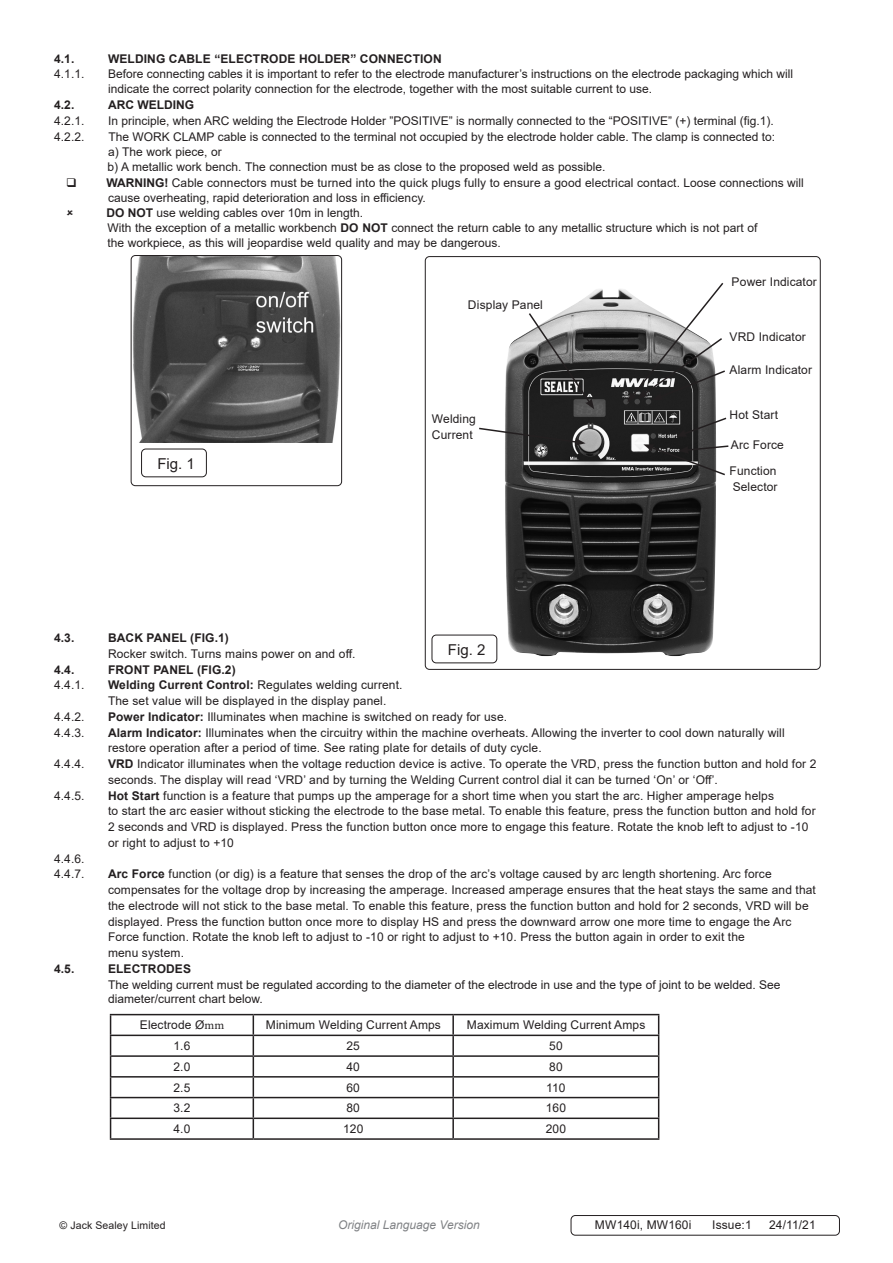
<style>
.page{position:relative;width:893px;height:1263px;background:#fff}
.page>*{position:absolute;margin:0;border:0;box-sizing:border-box;transform-origin:0 0}
.t1{font:15px "Arial";color:#231f20}
.Body{font:12px/15.8px "Arial";letter-spacing:.01em;color:#231f20}
.t2{font:700 12px "Arial";letter-spacing:.01em;color:#231f20}
.Body__Footer{font:12px "Arial";letter-spacing:.01em;color:#231f20}
.t3{font:italic 12px "Arial";color:#808285}
.Body__Justified__7pt{font:10.5px "Arial";letter-spacing:.01em;color:#231f20}
.s1{font-weight:700}
.s2{font-family:"Minion Pro"}
</style>
<div class="page">
<div style="left:141px;top:449px;width:66px;height:28px;border:1px solid #231f20;border-radius:4px"></div>
<div style="left:571px;top:1215px;width:269px;height:20px;border:1px solid #231f20;border-radius:4px"></div>
<img style="left:505px;top:289px;width:211px;height:368px">
<div style="left:432px;top:635px;width:65px;height:28px;border:1px solid #231f20;border-radius:4px"></div>
<svg style="left:479px;top:427px;width:106px;height:19px"></svg>
<svg style="left:627px;top:283px;width:98px;height:119px"></svg>
<svg style="left:676px;top:416px;width:51px;height:21px"></svg>
<svg style="left:527px;top:311px;width:67px;height:98px;background:#696969"></svg>
<img style="left:131px;top:256px;width:209px;height:187px">
<div style="left:131px;top:255px;width:211px;height:231px;border:1px solid #231f20;border-radius:4px"></div>
<svg style="left:643px;top:444px;width:86px;height:32px"></svg>
<hr style="left:110px;top:1014px;width:143px;height:1px;background:#231f20">
<hr style="left:253px;top:1014px;width:200px;height:1px;background:#231f20">
<hr style="left:453px;top:1014px;width:206px;height:1px;background:#231f20">
<hr style="left:110px;top:1034px;width:143px;height:2px;background:#231f20">
<hr style="left:253px;top:1034px;width:200px;height:2px;background:#231f20">
<hr style="left:453px;top:1034px;width:206px;height:2px;background:#231f20">
<hr style="left:110px;top:1055px;width:143px;height:2px;background:#231f20">
<hr style="left:253px;top:1055px;width:200px;height:2px;background:#231f20">
<hr style="left:453px;top:1055px;width:206px;height:2px;background:#231f20">
<svg style="left:452px;top:1015px;width:2px;height:61px"></svg>
<hr style="left:110px;top:1076px;width:143px;height:1px;background:#231f20">
<hr style="left:253px;top:1076px;width:200px;height:1px;background:#231f20">
<hr style="left:453px;top:1076px;width:206px;height:1px;background:#231f20">
<hr style="left:452px;top:1077px;width:2px;height:20px;background:#231f20">
<hr style="left:110px;top:1097px;width:143px;height:1px;background:#231f20">
<hr style="left:253px;top:1097px;width:200px;height:1px;background:#231f20">
<hr style="left:453px;top:1097px;width:206px;height:1px;background:#231f20">
<hr style="left:110px;top:1117px;width:143px;height:2px;background:#231f20">
<svg style="left:110px;top:1015px;width:1px;height:123px"></svg>
<hr style="left:253px;top:1117px;width:200px;height:2px;background:#231f20">
<svg style="left:253px;top:1015px;width:1px;height:123px"></svg>
<hr style="left:453px;top:1117px;width:206px;height:2px;background:#231f20">
<svg style="left:452px;top:1098px;width:2px;height:40px"></svg>
<svg style="left:658px;top:1015px;width:1px;height:123px"></svg>
<hr style="left:110px;top:1138px;width:143px;height:2px;background:#231f20">
<hr style="left:253px;top:1138px;width:200px;height:2px;background:#231f20">
<hr style="left:453px;top:1138px;width:206px;height:2px;background:#231f20">
<p class="t2" style="left:54px;top:50px;width:22px">4.1.</p>
<p class="t2" style="left:108px;top:50px;width:335px">WELDING CABLE “ELECTRODE HOLDER” CONNECTION</p>
<p class="Body" style="left:54px;top:66px;width:32px">4.1.1.</p>
<p class="Body" style="left:108px;top:66px;width:687px">Before connecting cables it is important to refer to the electrode manufacturer’s instructions on the electrode packaging which will indicate the correct polarity connection for the electrode, together with the most suitable current to use.</p>
<p class="t2" style="left:54px;top:97px;width:22px">4.2.</p>
<p class="t2" style="left:108px;top:97px;width:87px">ARC WELDING</p>
<p class="Body" style="left:54px;top:113px;width:32px">4.2.1.</p>
<p class="Body" style="left:108px;top:113px;width:667px">In principle, when ARC welding the Electrode Holder ”POSITIVE” is normally connected to the “POSITIVE” (+) terminal (fig.1).</p>
<p class="Body" style="left:54px;top:129px;width:32px">4.2.2.</p>
<p class="Body" style="left:109px;top:129px;width:668px">The WORK CLAMP cable is connected to the terminal not occupied by the electrode holder cable. The clamp is connected to:</p>
<p class="Body" style="left:108px;top:144px;width:115px">a) The work piece, or</p>
<p class="Body" style="left:108px;top:159px;width:500px">b) A metallic work bench. The connection must be as close to the proposed weld as possible.</p>
<p class="Body" style="left:106px;top:175px;width:699px;line-height:15px"><span class="s1">WARNING!</span> Cable connectors must be turned into the quick plugs fully to ensure a good electrical contact. Loose connections will cause overheating, rapid deterioration and loss in efficiency.</p>
<p class="Body" style="left:106px;top:204px;width:258px"><span class="s1">DO NOT</span> use welding cables over 10m in length.</p>
<p class="Body" style="left:108px;top:220px;width:651px;line-height:15px">With the exception of a metallic workbench <span class="s1">DO NOT</span> connect the return cable to any metallic structure which is not part of the workpiece, as this will jeopardise weld quality and may be dangerous.</p>
<p class="t1" style="left:157px;top:454px;width:39px">Fig. 1</p>
<p class="Body" style="left:468px;top:296px;width:77px">Display Panel</p>
<p class="Body" style="left:432px;top:411px;width:46px">Welding</p>
<p class="Body" style="left:432px;top:427px;width:42px">Current</p>
<p class="Body" style="left:732px;top:274px;width:87px">Power Indicator</p>
<p class="Body" style="left:729px;top:328px;width:78px">VRD Indicator</p>
<p class="Body" style="left:729px;top:362px;width:84px">Alarm Indicator</p>
<p class="Body" style="left:729px;top:407px;width:50px">Hot Start</p>
<p class="Body" style="left:731px;top:437px;width:55px">Arc Force</p>
<p class="Body" style="left:729px;top:463px;width:49px">Function</p>
<p class="Body" style="left:733px;top:479px;width:46px">Selector</p>
<p class="t2" style="left:54px;top:629px;width:22px">4.3.</p>
<p class="t2" style="left:108px;top:629px;width:122px">BACK PANEL (FIG.1)</p>
<p class="Body" style="left:108px;top:646px;width:249px">Rocker switch. Turns mains power on and off.</p>
<p class="t2" style="left:54px;top:661px;width:22px">4.4.</p>
<p class="t2" style="left:108px;top:661px;width:129px">FRONT PANEL (FIG.2)</p>
<p class="Body" style="left:54px;top:677px;width:32px">4.4.1.</p>
<p class="Body" style="left:108px;top:677px;width:296px"><span class="s1">Welding Current Control:</span> Regulates welding current.</p>
<p class="Body" style="left:108px;top:693px;width:280px">The set value will be displayed in the display panel.</p>
<p class="Body" style="left:54px;top:709px;width:32px">4.4.2.</p>
<p class="Body" style="left:108px;top:709px;width:401px"><span class="s1">Power Indicator:</span> Illuminates when machine is switched on ready for use.</p>
<p class="Body" style="left:54px;top:724px;width:32px">4.4.3.</p>
<p class="Body" style="left:108px;top:724px;width:678px"><span class="s1">Alarm Indicator:</span> Illuminates when the circuitry within the machine overheats. Allowing the inverter to cool down naturally will restore operation after a period of time. See rating plate for details of duty cycle.</p>
<p class="Body" style="left:54px;top:756px;width:32px">4.4.4.</p>
<p class="Body" style="left:108px;top:756px;width:710px"><span class="s1">VRD</span> Indicator illuminates when the voltage reduction device is active. To operate the VRD, press the function button and hold for 2 seconds. The display will read ‘VRD’ and by turning the Welding Current control dial it can be turned ‘On’ or ‘Off’.</p>
<p class="Body" style="left:54px;top:787px;width:32px">4.4.5.</p>
<p class="Body" style="left:108px;top:787px;width:709px"><span class="s1">Hot Start</span> function is a feature that pumps up the amperage for a short time when you start the arc. Higher amperage helps<br>to start the arc easier without sticking the electrode to the base metal. To enable this feature, press the function button and hold for 2 seconds and VRD is displayed. Press the function button once more to engage this feature. Rotate the knob left to adjust to -10 or right to adjust to +10</p>
<p class="Body" style="left:54px;top:850px;width:32px">4.4.6.</p>
<p class="Body" style="left:54px;top:866px;width:32px">4.4.7.</p>
<p class="Body" style="left:108px;top:866px;width:709px"><span class="s1">Arc Force</span> function (or dig) is a feature that senses the drop of the arc’s voltage caused by arc length shortening. Arc force compensates for the voltage drop by increasing the amperage. Increased amperage ensures that the heat stays the same and that the electrode will not stick to the base metal. To enable this feature, press the function button and hold for 2 seconds, VRD will be displayed. Press the function button once more to display HS and press the downward arrow one more time to engage the Arc Force function. Rotate the knob left to adjust to -10 or right to adjust to +10. Press the button again in order to exit the<br>menu system.</p>
<p class="t2" style="left:54px;top:960px;width:22px">4.5.</p>
<p class="t2" style="left:108px;top:960px;width:85px">ELECTRODES</p>
<p class="Body" style="left:108px;top:977px;width:674px;line-height:14.4px">The welding current must be regulated according to the diameter of the electrode in use and the type of joint to be welded. See diameter/current chart below.</p>
<p class="t1" style="left:448px;top:640px;width:39px">Fig. 2</p>
<p class="Body" style="left:140px;top:1017px;width:86px">Electrode Ø<span class="s2">mm</span></p>
<p class="Body" style="left:266px;top:1017px;width:177px">Minimum Welding Current Amps</p>
<p class="Body" style="left:467px;top:1017px;width:180px">Maximum Welding Current Amps</p>
<p class="Body" style="left:173px;top:1038px;width:18px">1.6</p>
<p class="Body" style="left:346px;top:1038px;width:15px">25</p>
<p class="Body" style="left:549px;top:1038px;width:15px">50</p>
<p class="Body" style="left:173px;top:1059px;width:18px">2.0</p>
<p class="Body" style="left:346px;top:1059px;width:15px">40</p>
<p class="Body" style="left:549px;top:1059px;width:15px">80</p>
<p class="Body" style="left:173px;top:1079px;width:18px">2.5</p>
<p class="Body" style="left:346px;top:1079px;width:15px">60</p>
<p class="Body" style="left:546px;top:1079px;width:21px">110</p>
<p class="Body" style="left:173px;top:1100px;width:18px">3.2</p>
<p class="Body" style="left:346px;top:1100px;width:15px">80</p>
<p class="Body" style="left:546px;top:1100px;width:22px">160</p>
<p class="Body" style="left:173px;top:1121px;width:18px">4.0</p>
<p class="Body" style="left:343px;top:1121px;width:22px">120</p>
<p class="Body" style="left:546px;top:1121px;width:22px">200</p>
<p class="Body__Justified__7pt" style="left:60px;top:1218px;width:108px">© Jack Sealey Limited</p>
<p class="t3" style="left:338px;top:1217px;width:143px">Original Language Version</p>
<p class="Body__Footer" style="left:595px;top:1216px;width:98px">MW140i, MW160i</p>
<p class="Body__Footer" style="left:712px;top:1216px;width:41px">Issue:1</p>
<p class="Body__Footer" style="left:769px;top:1216px;width:48px">24/11/21</p>
</div>
